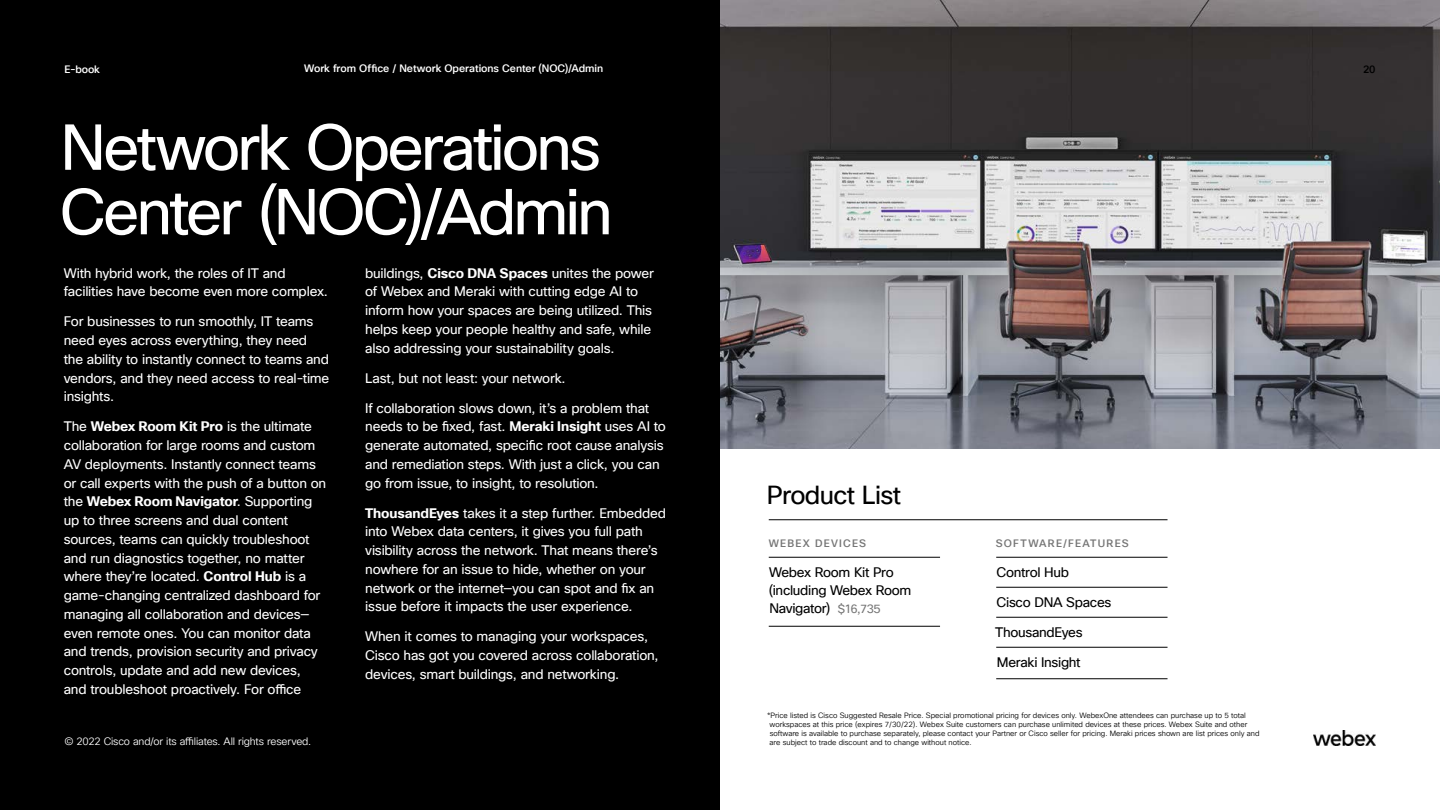
<style>
.page{position:relative;width:1440px;height:810px;background:#fff}
.page>*{position:absolute;margin:0;border:0;box-sizing:border-box;transform-origin:0 0}
.t1{font:63px/64.5px "Cisco Sans TT";letter-spacing:-.05em;color:#fff}
.t2{font:25.5px "Cisco Sans TT";letter-spacing:-.025em;color:#000}
.t3{font:13.5px/18.8px "Cisco Sans TT";letter-spacing:-.015em;color:#fff}
.t4{font:13.5px/18px "Cisco Sans TT";letter-spacing:-.025em;color:#000}
.t5{font:500 10.5px "Cisco Sans TT";color:#fff}
.t6{font:10.5px "Cisco Sans TT Light";letter-spacing:-.015em;color:#fff}
.t7{font:500 10.5px "Cisco Sans TT";letter-spacing:.115em;color:#767676}
.t8{font:500 10.5px "Cisco Sans TT";color:#000}
.t9{font:7.5px/9px "Cisco Sans TT Light";color:#000}
.s1{font-weight:700}
.s2{font-size:12px;color:#767676}
</style>
<div class="page">
<div style="left:0;top:0;width:720px;height:810px;background:#000"></div>
<hr style="left:769px;top:519px;width:399px;height:1px;background:#000">
<hr style="left:996px;top:557px;width:172px;height:1px;background:#000">
<hr style="left:996px;top:587px;width:172px;height:1px;background:#000">
<hr style="left:996px;top:617px;width:172px;height:1px;background:#000">
<hr style="left:996px;top:647px;width:172px;height:1px;background:#000">
<img style="left:720px;top:0;width:720px;height:448px">
<hr style="left:996px;top:679px;width:172px;height:1px;background:#000">
<hr style="left:769px;top:557px;width:171px;height:1px;background:#000">
<hr style="left:769px;top:626px;width:171px;height:1px;background:#000">
<img style="left:1314px;top:730px;width:61px;height:15px">
<p class="t5" style="left:304px;top:61px;width:301px">Work from Office / Network Operations Center (NOC)/Admin</p>
<p class="t5" style="left:64px;top:62px;width:37px">E-book</p>
<p class="t8" style="left:1363px;top:62px;width:14px">20</p>
<h1 class="t1" style="left:60px;top:117px;width:555px">Network Operations<br>Center (NOC)/Admin</h1>
<p class="t3" style="left:64px;top:264px;width:266px">With hybrid work, the roles of IT and facilities have become even more complex.</p>
<p class="t3" style="left:64px;top:313px;width:267px">For businesses to run smoothly, IT teams need eyes across everything, they need the ability to instantly connect to teams and vendors, and they need access to real-time insights.</p>
<p class="t3" style="left:64px;top:418px;width:264px">The <span class="s1">Webex Room Kit Pro</span> is the ultimate collaboration for large rooms and custom AV deployments. Instantly connect teams or call experts with the push of a button on the <span class="s1">Webex Room Navigator</span>. Supporting up to three screens and dual content sources, teams can quickly troubleshoot and run diagnostics together, no matter where they’re located. <span class="s1">Control Hub</span> is a game-changing centralized dashboard for managing all collaboration and devices— even remote ones. You can monitor data and trends, provision security and privacy controls, update and add new devices, and troubleshoot proactively. For office</p>
<p class="t3" style="left:365px;top:264px;width:290px">buildings, <span class="s1">Cisco DNA Spaces</span> unites the power of Webex and Meraki with cutting edge AI to inform how your spaces are being utilized. This helps keep your people healthy and safe, while also addressing your sustainability goals.</p>
<p class="t3" style="left:365px;top:369px;width:202px">Last, but not least: your network.</p>
<p class="t3" style="left:365px;top:399px;width:302px">If collaboration slows down, it’s a problem that needs to be fixed, fast. <span class="s1">Meraki Insight</span> uses AI to generate automated, specific root cause analysis and remediation steps. With just a click, you can go from issue, to insight, to resolution.</p>
<p class="t3" style="left:365px;top:504px;width:302px"><span class="s1">ThousandEyes</span> takes it a step further. Embedded into Webex data centers, it gives you full path visibility across the network. That means there’s nowhere for an issue to hide, whether on your network or the internet—you can spot and fix an issue before it impacts the user experience.</p>
<p class="t3" style="left:365px;top:628px;width:295px">When it comes to managing your workspaces,<br>Cisco has got you covered across collaboration, devices, smart buildings, and networking.</p>
<p class="t6" style="left:64px;top:734px;width:248px">© 2022 Cisco and/or its affiliates. All rights reserved.</p>
<h2 class="t2" style="left:767px;top:478px;width:136px">Product List</h2>
<p class="t7" style="left:769px;top:536px;width:99px">WEBEX DEVICES</p>
<p class="t4" style="left:769px;top:563px;width:144px">Webex Room Kit Pro (including Webex Room<br>Navigator) <span class="s2">$16,735</span></p>
<p class="t7" style="left:996px;top:536px;width:134px">SOFTWARE/FEATURES</p>
<p class="t4" style="left:997px;top:563px;width:74px">Control Hub</p>
<p class="t4" style="left:997px;top:593px;width:116px">Cisco DNA Spaces</p>
<p class="t4" style="left:995px;top:623px;width:89px">ThousandEyes</p>
<p class="t4" style="left:997px;top:653px;width:85px">Meraki Insight</p>
<p class="t9" style="left:770px;top:712px;width:491px;text-indent:-3px">*Price listed is Cisco Suggested Resale Price. Special promotional pricing for devices only. WebexOne attendees can purchase up to 5 total workspaces at this price (expires 7/30/22). Webex Suite customers can purchase unlimited devices at these prices. Webex Suite and other software is available to purchase separately, please contact your Partner or Cisco seller for pricing. Meraki prices shown are list prices only and are subject to trade discount and to change without notice.</p>
</div>
